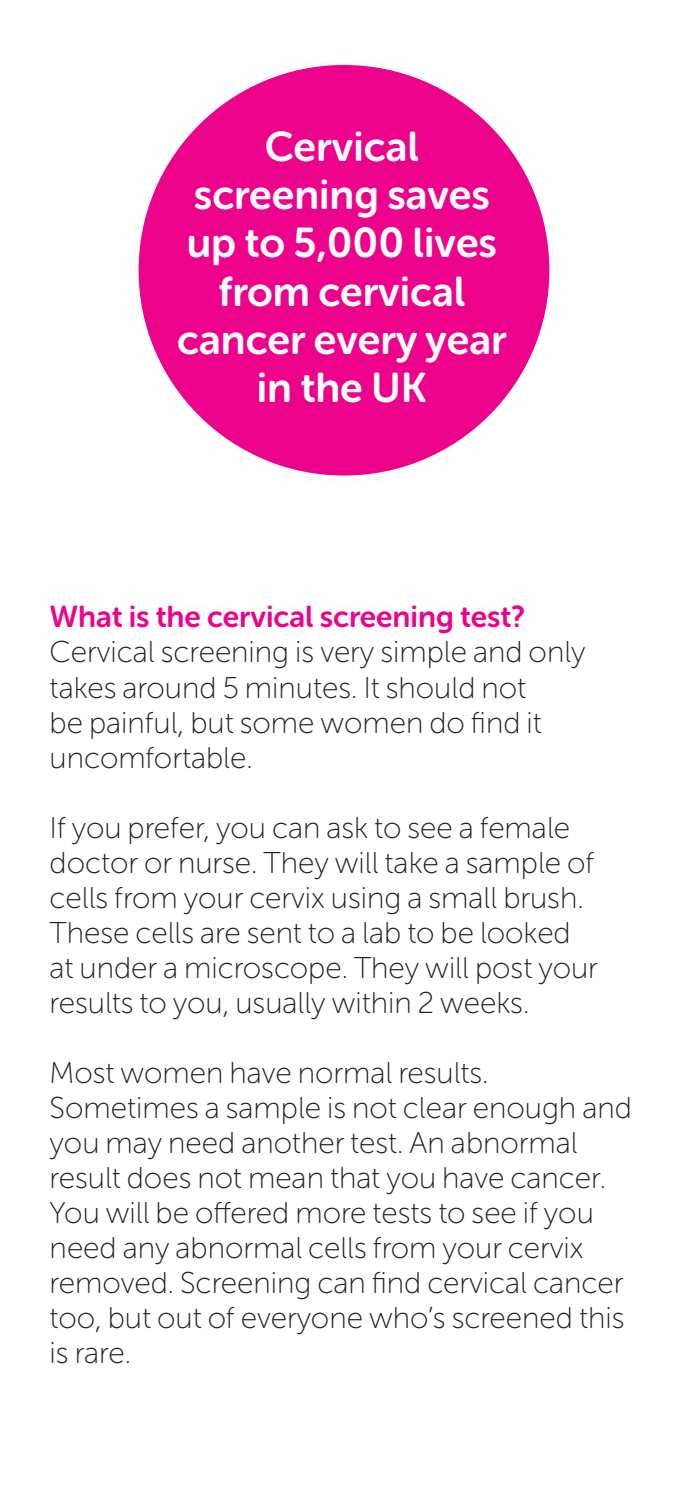
<style>
.page{position:relative;width:688px;height:1489px;background:#fff}
.page>*{position:absolute;margin:0;border:0;box-sizing:border-box;transform-origin:0 0}
.t1{font:41.5px/48.2px "Museo Sans Rounded 700";color:#fff;text-align:center}
.t2{font:30px/35px "Museo Sans Rounded 100";color:#231f20}
.t3{font:30px "Museo Sans Rounded 700";color:#ed028c}
</style>
<div class="page">
<div style="left:139px;top:65px;width:410px;height:410px;background:#ed028c;border-radius:50%"></div>
<h1 class="t1" style="left:177px;top:122px;width:331px">Cervical screening saves up to 5,000 lives from cervical cancer every year in the UK</h1>
<p class="t3" style="left:50px;top:600px;width:477px">What is the cervical screening test?</p>
<p class="t2" style="left:50px;top:635px;width:537px">Cervical screening is very simple and only takes around 5 minutes. It should not<br>be painful, but some women do find it uncomfortable.</p>
<p class="t2" style="left:50px;top:810px;width:549px">If you prefer, you can ask to see a female doctor or nurse. They will take a sample of cells from your cervix using a small brush.<br>These cells are sent to a lab to be looked at under a microscope. They will post your results to you, usually within 2 weeks.</p>
<p class="t2" style="left:50px;top:1055px;width:583px">Most women have normal results.<br>Sometimes a sample is not clear enough and you may need another test. An abnormal result does not mean that you have cancer.<br>You will be offered more tests to see if you need any abnormal cells from your cervix removed. Screening can find cervical cancer too, but out of everyone who’s screened this is rare.</p>
</div>
